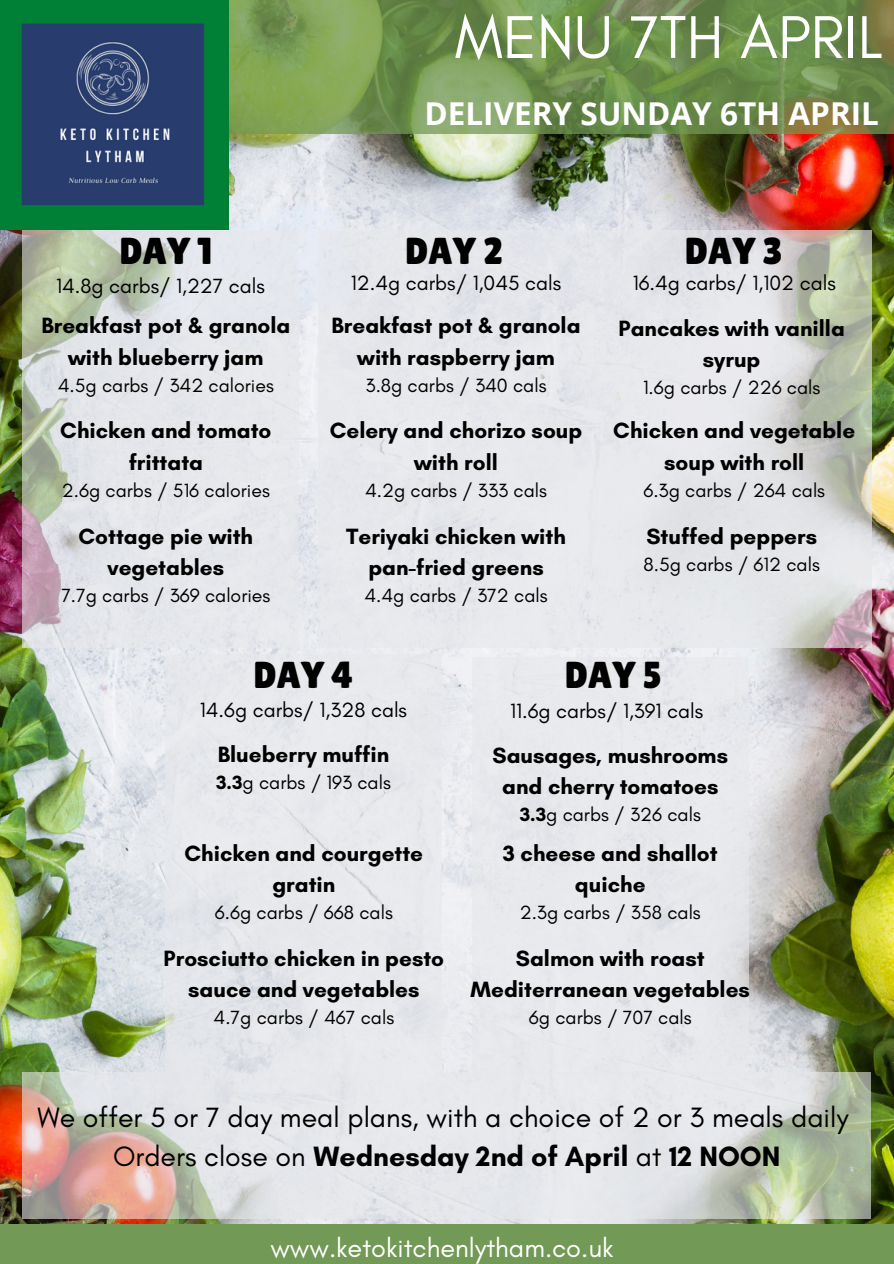
<style>
.page{position:relative;width:894px;height:1264px;background:#fff}
.page>*{position:absolute;margin:0;border:0;box-sizing:border-box;transform-origin:0 0}
.t1{font:61.5px "Glacial Indifference";color:#fff}
.t2{font:37.5px "Lilita One";color:#000}
.t3{font:700 31.5px "Open Sans";color:#fff}
.t4{font:28.5px/39.3px "Glacial Indifference";color:#000;text-align:center}
.t5{font:27px "Glacial Indifference";color:#fff}
.t6{font:700 22.5px/31.5px "Glacial Indifference";color:#000;text-align:center}
.t7{font:21px "Glacial Indifference";color:#000}
.t8{font:19.5px "Glacial Indifference";color:#000}
.s1{font-weight:700}
</style>
<div class="page">
<img style="left:0;top:133px;width:893px;height:1091px">
<img style="left:0;top:0;width:229px;height:230px">
<svg style="left:229px;top:0;width:664px;height:133px;background:#73924f"></svg>
<div style="left:0;top:1224px;width:893px;height:39px;background:#729955"></div>
<div style="left:318px;top:230px;width:276px;height:417px;background:#e7e8eb"></div>
<div style="left:472px;top:657px;width:276px;height:417px;background:#e7e8eb"></div>
<svg style="left:22px;top:1072px;width:848px;height:147px;background:#d9d7d4"></svg>
<svg style="left:22px;top:230px;width:276px;height:417px;background:#dbdddd"></svg>
<svg style="left:595px;top:230px;width:276px;height:417px;background:#dbdcdc"></svg>
<div style="left:165px;top:655px;width:276px;height:417px;background:#e7e8eb"></div>
<p class="t1" style="left:454px;top:0;width:429px">MENU 7TH APRIL</p>
<p class="t3" style="left:424px;top:91px;width:456px">DELIVERY SUNDAY 6TH APRIL</p>
<p class="t2" style="left:119px;top:229px;width:94px">DAY 1</p>
<p class="t7" style="left:56px;top:273px;width:210px">14.8g carbs/ 1,227 cals</p>
<h3 class="t6" style="left:41px;top:310px;width:250px">Breakfast pot &amp; granola with blueberry jam</h3>
<h2 class="t8" style="left:58px;top:373px;width:217px">4.5g carbs / 342 calories</h2>
<p class="t6" style="left:60px;top:415px;width:212px">Chicken and tomato frittata</p>
<h1 class="t8" style="left:62px;top:478px;width:209px">2.6g carbs / 516 calories</h1>
<p class="t6" style="left:79px;top:520px;width:176px">Cottage pie with vegetables</p>
<h2 class="t8" style="left:61px;top:583px;width:210px">7.7g carbs / 369 calories</h2>
<p class="t2" style="left:405px;top:229px;width:99px">DAY 2</p>
<h4 class="t7" style="left:351px;top:270px;width:212px">12.4g carbs/ 1,045 cals</h4>
<h2 class="t6" style="left:331px;top:310px;width:250px">Breakfast pot &amp; granola with raspberry jam</h2>
<p class="t8" style="left:365px;top:373px;width:182px">3.8g carbs / 340 cals</p>
<p class="t6" style="left:329px;top:415px;width:254px">Celery and chorizo soup with roll</p>
<p class="t8" style="left:365px;top:478px;width:183px">4.2g carbs / 333 cals</p>
<p class="t6" style="left:346px;top:520px;width:221px">Teriyaki chicken with pan-fried greens</p>
<p class="t8" style="left:364px;top:583px;width:184px">4.4g carbs / 372 cals</p>
<p class="t2" style="left:684px;top:229px;width:99px">DAY 3</p>
<p class="t7" style="left:632px;top:270px;width:204px">16.4g carbs/ 1,102 cals</p>
<p class="t6" style="left:618px;top:312px;width:228px">Pancakes with vanilla syrup</p>
<p class="t8" style="left:643px;top:375px;width:179px">1.6g carbs / 226 cals</p>
<p class="t6" style="left:613px;top:415px;width:243px">Chicken and vegetable soup with roll</p>
<p class="t8" style="left:643px;top:478px;width:183px">6.3g carbs / 264 cals</p>
<p class="t6" style="left:646px;top:520px;width:172px">Stuffed peppers</p>
<p class="t8" style="left:643px;top:552px;width:178px">8.5g carbs / 612 cals</p>
<p class="t2" style="left:253px;top:653px;width:102px">DAY 4</p>
<p class="t7" style="left:200px;top:697px;width:208px">14.6g carbs/ 1,328 cals</p>
<p class="t6" style="left:218px;top:738px;width:173px">Blueberry muffin</p>
<p class="t8" style="left:216px;top:770px;width:176px"><span class="s1">3.3</span>g carbs / 193 cals</p>
<p class="t6" style="left:184px;top:837px;width:240px">Chicken and courgette gratin</p>
<p class="t8" style="left:215px;top:900px;width:179px">6.6g carbs / 668 cals</p>
<p class="t6" style="left:164px;top:942px;width:282px">Prosciutto chicken in pesto sauce and vegetables</p>
<p class="t8" style="left:213px;top:1005px;width:182px">4.7g carbs / 467 cals</p>
<p class="t2" style="left:564px;top:653px;width:99px">DAY 5</p>
<p class="t7" style="left:510px;top:698px;width:195px">11.6g carbs/ 1,391 cals</p>
<h2 class="t6" style="left:492px;top:739px;width:237px">Sausages, mushrooms and cherry tomatoes</h2>
<h2 class="t8" style="left:519px;top:802px;width:183px"><span class="s1">3.3</span>g carbs / 326 cals</h2>
<p class="t6" style="left:502px;top:837px;width:216px">3 cheese and shallot quiche</p>
<p class="t8" style="left:519px;top:900px;width:182px">2.3g carbs / 358 cals</p>
<p class="t6" style="left:470px;top:942px;width:281px">Salmon with roast<br>Mediterranean vegetables</p>
<p class="t8" style="left:529px;top:1005px;width:164px">6g carbs / 707 cals</p>
<p class="t4" style="left:37px;top:1097px;width:812px">We offer 5 or 7 day meal plans, with a choice of 2 or 3 meals daily<br>Orders close on <span class="s1">Wednesday 2nd of April</span> at <span class="s1">12 NOON</span></p>
<p class="t5" style="left:270px;top:1231px;width:344px">www.ketokitchenlytham.co.uk</p>
</div>
